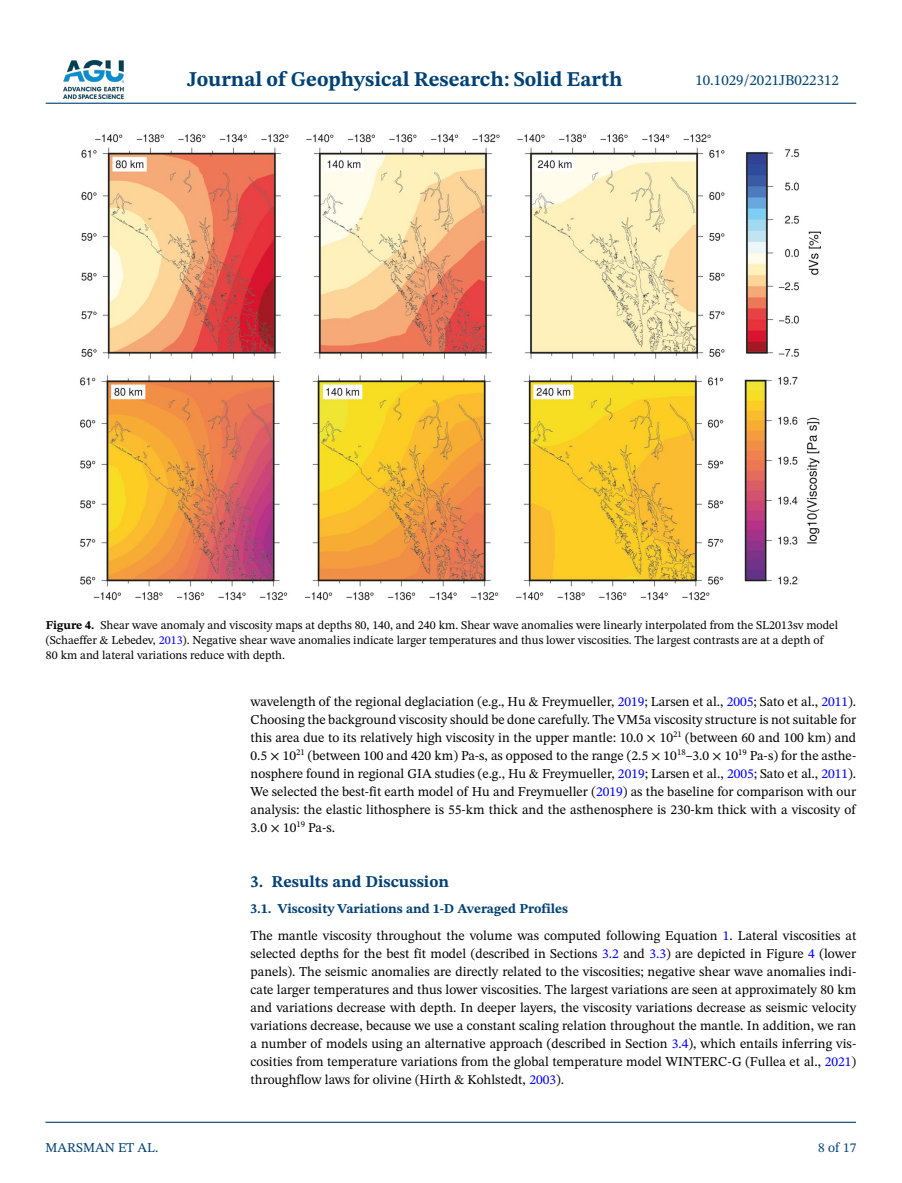
<style>
.page{position:relative;width:902px;height:1183px;background:#fff}
.page>*{position:absolute;margin:0;border:0;box-sizing:border-box;transform-origin:0 0}
.t1{font:700 21px "STIX Two Text";color:#004174}
.t2{font:700 16.5px "STIX Two Text";color:#004174}
.t3{font:15px "STIX Two Text";color:#004174}
.t4{font:13.5px/18px "STIX Two Text";color:#000;text-align:justify}
.t5{font:13.5px "STIX Two Text";color:#004174}
.t6{font:12px/15px "STIX Two Text";color:#000}
.s1{font-weight:700}
.s2{color:#00f}
.s3{font-weight:700;color:#004174}
</style>
<div class="page">
<img style="left:63px;top:60px;width:60px;height:39px">
<hr style="left:46px;top:103px;width:810px;height:1px;background:#004174">
<hr style="left:45px;top:1121px;width:810px;height:1px;background:#004174">
<img style="left:80px;top:134px;width:741px;height:466px">
<h1 class="t1" style="left:187px;top:64px;width:437px">Journal of Geophysical Research: Solid Earth</h1>
<p class="t3" style="left:695px;top:69px;width:145px">10.1029/2021JB022312</p>
<p class="t6" style="left:46px;top:617px;width:794px"><span class="s1">Figure 4.</span> Shear wave anomaly and viscosity maps at depths 80, 140, and 240 km. Shear wave anomalies were linearly interpolated from the SL2013sv model (Schaeffer &amp; Lebedev, <span class="s2">2013</span>). Negative shear wave anomalies indicate larger temperatures and thus lower viscosities. The largest contrasts are at a depth of<br>80 km and lateral variations reduce with depth.</p>
<p class="t4" style="left:250px;top:691px;width:607px">wavelength of the regional deglaciation (e.g., Hu &amp; Freymueller, <span class="s2">2019</span>; Larsen et al., <span class="s2">2005</span>; Sato et al., <span class="s2">2011</span>).<br>Choosing the background viscosity should be done carefully. The VM5a viscosity structure is not suitable for this area due to its relatively high viscosity in the upper mantle: 10.0 × 10<sup>21</sup> (between 60 and 100 km) and 0.5 × 10<sup>21</sup> (between 100 and 420 km) Pa-s, as opposed to the range (2.5 × 10<sup>18</sup>–3.0 × 10<sup>19</sup> Pa-s) for the asthe&shy;nosphere found in regional GIA studies (e.g., Hu &amp; Freymueller, <span class="s2">2019</span>; Larsen et al., <span class="s2">2005</span>; Sato et al., <span class="s2">2011</span>).<br>We selected the best-fit earth model of Hu and Freymueller (<span class="s2">2019</span>) as the baseline for comparison with our analysis: the elastic lithosphere is 55-km thick and the asthenosphere is 230-km thick with a viscosity of 3.0 × 10<sup>19</sup> Pa-s.</p>
<p class="t5" style="left:45px;top:1137px;width:114px">MARSMAN ET AL.</p>
<p class="t2" style="left:250px;top:869px;width:200px">3. Results and Discussion</p>
<p class="t4" style="left:250px;top:894px;width:607px;line-height:27px"><span class="s3">3.1. Viscosity Variations and 1-D Averaged Profiles<br></span>The mantle viscosity throughout the volume was computed following Equation <span class="s2">1</span>. Lateral viscosities at</p>
<p class="t4" style="left:250px;top:943px;width:607px">selected depths for the best fit model (described in Sections <span class="s2">3.2</span> and <span class="s2">3.3</span>) are depicted in Figure <span class="s2">4</span> (lower panels). The seismic anomalies are directly related to the viscosities; negative shear wave anomalies indi&shy;cate larger temperatures and thus lower viscosities. The largest variations are seen at approximately 80 km and variations decrease with depth. In deeper layers, the viscosity variations decrease as seismic velocity variations decrease, because we use a constant scaling relation throughout the mantle. In addition, we ran a number of models using an alternative approach (described in Section <span class="s2">3.4</span>), which entails inferring vis&shy;cosities from temperature variations from the global temperature model WINTERC-G (Fullea et al., <span class="s2">2021</span>) throughflow laws for olivine (Hirth &amp; Kohlstedt, <span class="s2">2003</span>).</p>
<p class="t5" style="left:818px;top:1137px;width:40px">8 of 17</p>
</div>
